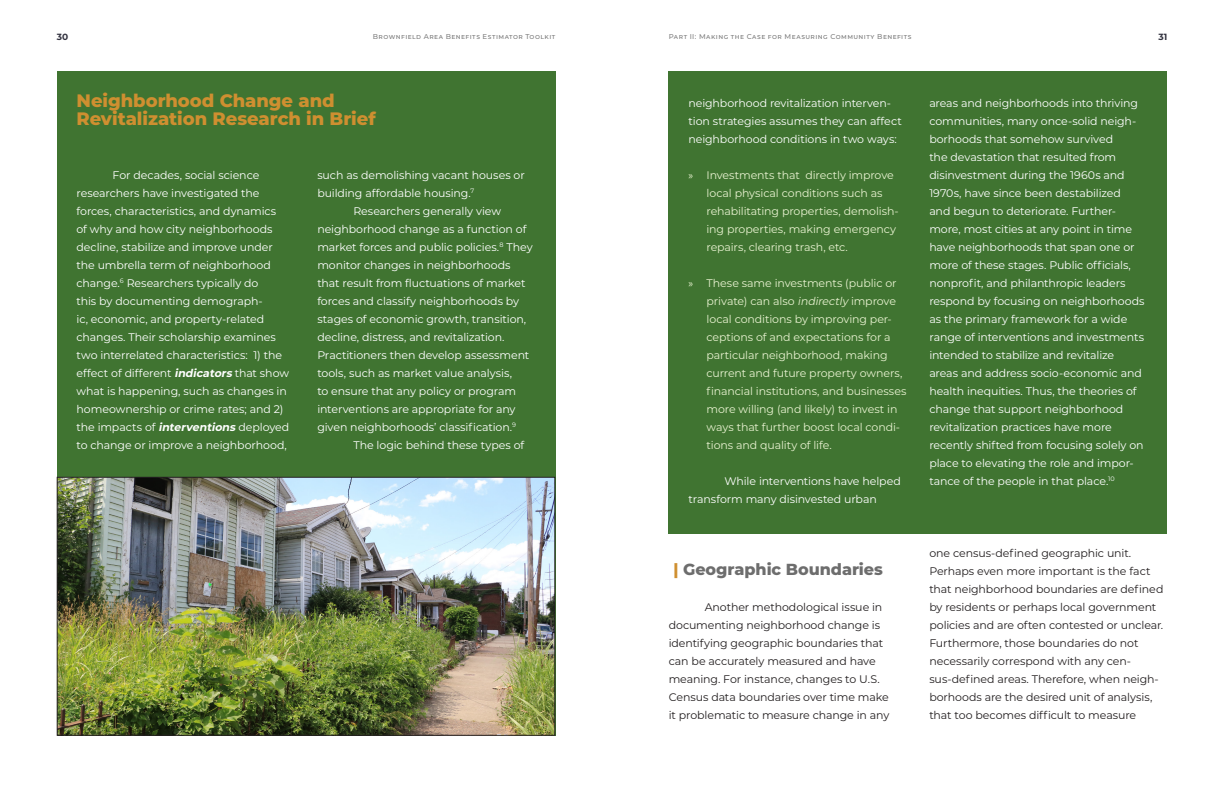
<style>
.page{position:relative;width:1224px;height:792px;background:#fff}
.page>*{position:absolute;margin:0;border:0;box-sizing:border-box;transform-origin:0 0}
.Box_03_Title_MC{font:800 18px/18px "Montserrat";letter-spacing:-.005em;color:#cf8f30}
.Body_Text{font:800 16px "Montserrat";color:#6d6d6d}
.Body_Text-2{font:11px/18px "Montserrat";letter-spacing:-.01em;color:#fff}
.Body_Text-3{font:11px/18px "Montserrat";letter-spacing:-.01em;color:#231f20}
.t1{font:11px/18px "Montserrat";letter-spacing:-.01em;color:#e8f2d0}
.Number_01{font:700 9px "Montserrat";color:#32323f}
.Number_02{font:700 9px "Montserrat";color:#32323f}
.Text_02{font:500 7px "Montserrat";letter-spacing:.065em;color:#808080}
.Text_01{font:500 7px "Montserrat";letter-spacing:.065em;color:#808080}
.s1{font-weight:700;font-style:italic}
.s2{font-family:"Myriad Pro"}
.s3{font-style:italic}
.s4{color:#cf8f30}
</style>
<div class="page">
<div style="left:669px;top:71px;width:498px;height:462px;background:#407431"></div>
<div style="left:57px;top:71px;width:498px;height:664px;background:#407431"></div>
<img style="left:59px;top:479px;width:494px;height:255px">
<div style="left:57px;top:477px;width:498px;height:259px;border:1px solid #231f20"></div>
<p class="Number_01" style="left:57px;top:30px;width:13px">30</p>
<p class="Text_01" style="left:373px;top:31px;width:184px">Brownfield Area Benefits Estimator Toolkit</p>
<p class="Text_02" style="left:669px;top:31px;width:244px">Part II: Making the Case for Measuring Community Benefits</p>
<p class="Number_02" style="left:1158px;top:30px;width:10px">31</p>
<p class="Box_03_Title_MC" style="left:77px;top:90px;width:301px">Neighborhood Change and<br>Revitalization Research in Brief</p>
<p class="Body_Text-2" style="left:77px;top:166px;width:214px;text-indent:36px">For decades, social science researchers have investigated the forces, characteristics, and dynamics of why and how city neighborhoods decline, stabilize and improve under the umbrella term of neighborhood change.<sup>6</sup> Researchers typically do<br>this by documenting demograph-<br>ic, economic, and property-related changes. Their scholarship examines two interrelated characteristics: 1) the effect of different <span class="s1">indicators</span> that show what is happening, such as changes in homeownership or crime rates; and 2) the impacts of <span class="s1">interventions</span> deployed to change or improve a neighborhood,</p>
<p class="Body_Text-2" style="left:317px;top:166px;width:209px">such as demolishing vacant houses or building affordable housing.<sup>7</sup></p>
<p class="Body_Text-2" style="left:317px;top:202px;width:217px;text-indent:36px">Researchers generally view neighborhood change as a function of market forces and public policies.<sup>8</sup> They monitor changes in neighborhoods that result from fluctuations of market forces and classify neighborhoods by stages of economic growth, transition, decline, distress, and revitalization.<br>Practitioners then develop assessment tools, such as market value analysis,<br>to ensure that any policy or program interventions are appropriate for any given neighborhoods’ classification.<sup>9</sup></p>
<p class="Body_Text-2" style="left:353px;top:436px;width:172px">The logic behind these types of</p>
<p class="Body_Text-2" style="left:689px;top:94px;width:215px">neighborhood revitalization interven&shy;tion strategies assumes they can affect neighborhood conditions in two ways:</p>
<p class="t1" style="left:707px;top:166px;width:194px;text-indent:-18px"><span class="s2">»</span> Investments that directly improve local physical conditions such as rehabilitating properties, demolish&shy;ing properties, making emergency repairs, clearing trash, etc.</p>
<p class="t1" style="left:707px;top:274px;width:201px;text-indent:-18px"><span class="s2">»</span> These same investments (public or private) can also <span class="s3">indirectly</span> improve local conditions by improving per&shy;ceptions of and expectations for a particular neighborhood, making current and future property owners, financial institutions, and businesses more willing (and likely) to invest in ways that further boost local condi&shy;tions and quality of life.</p>
<p class="Body_Text-2" style="left:689px;top:472px;width:214px;text-indent:36px">While interventions have helped transform many disinvested urban</p>
<p class="Body_Text" style="left:673px;top:557px;width:211px"><span class="s4">|</span> Geographic Boundaries</p>
<p class="Body_Text-3" style="left:669px;top:598px;width:222px;text-indent:36px">Another methodological issue in documenting neighborhood change is identifying geographic boundaries that can be accurately measured and have meaning. For instance, changes to U.S.<br>Census data boundaries over time make it problematic to measure change in any</p>
<p class="Body_Text-2" style="left:929px;top:94px;width:217px">areas and neighborhoods into thriving communities, many once-solid neigh&shy;borhoods that somehow survived<br>the devastation that resulted from disinvestment during the 1960s and 1970s, have since been destabilized and begun to deteriorate. Further&shy;more, most cities at any point in time have neighborhoods that span one or more of these stages. Public officials, nonprofit, and philanthropic leaders respond by focusing on neighborhoods as the primary framework for a wide range of interventions and investments intended to stabilize and revitalize areas and address socio-economic and health inequities. Thus, the theories of change that support neighborhood revitalization practices have more recently shifted from focusing solely on place to elevating the role and impor&shy;tance of the people in that place.<sup>10</sup></p>
<p class="Body_Text-3" style="left:929px;top:544px;width:236px">one census-defined geographic unit.<br>Perhaps even more important is the fact that neighborhood boundaries are defined by residents or perhaps local government policies and are often contested or unclear.<br>Furthermore, those boundaries do not necessarily correspond with any cen&shy;sus-defined areas. Therefore, when neigh&shy;borhoods are the desired unit of analysis, that too becomes difficult to measure</p>
</div>
